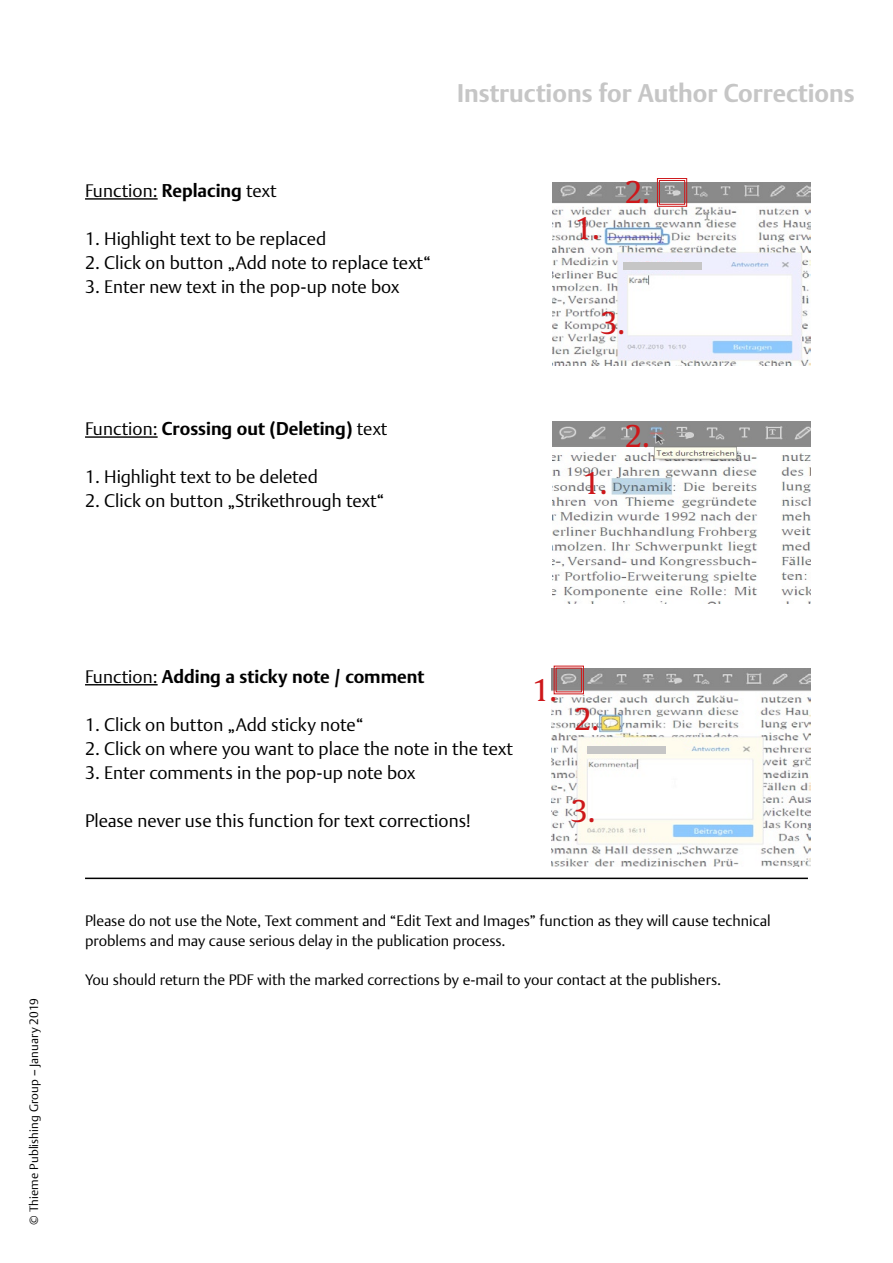
<style>
.page{position:relative;width:893px;height:1263px;background:#fff}
.page>*{position:absolute;margin:0;border:0;box-sizing:border-box;transform-origin:0 0}
.t1{font:30px "Thieme Gulliver 2011";color:#cd171a}
.t2{font:700 24.9px "Thieme Argo 2011";color:#c6c6c6}
.t3{font:300 18px "Thieme Argo 2011";color:#000}
.t4{font:700 18px "Thieme Argo 2011";color:#000}
.t5{font:300 15px/19.5px "Thieme Argo 2011";color:#000}
.t6{font:300 12px "Thieme Argo 2011";letter-spacing:.01em;color:#000}
.s1{font-weight:700}
.s2{font-weight:300}
</style>
<div class="page">
<img style="left:553px;top:183px;width:258px;height:183px">
<svg style="left:656px;top:178px;width:32px;height:29px"></svg>
<div style="left:659px;top:180px;width:26px;height:25px;border:1px solid #cd171a"></div>
<div style="left:623px;top:262px;width:78px;height:8px;background:#c6c6c6"></div>
<hr style="left:85px;top:198px;width:73px;height:2px;background:#000">
<img style="left:553px;top:421px;width:258px;height:183px">
<hr style="left:85px;top:436px;width:73px;height:2px;background:#000">
<img style="left:551px;top:669px;width:260px;height:197px">
<svg style="left:553px;top:665px;width:31px;height:30px"></svg>
<div style="left:556px;top:668px;width:26px;height:24px;border:1px solid #cd171a"></div>
<div style="left:587px;top:746px;width:79px;height:8px;background:#c6c6c6"></div>
<hr style="left:85px;top:877px;width:723px;height:2px;background:#000">
<hr style="left:85px;top:684px;width:73px;height:1px;background:#000">
<h2 class="t2" style="left:457px;top:77px;width:399px">Instructions for Author Corrections</h2>
<p class="t3" style="left:85px;top:179px;width:193px">Function: <span class="s1">Replacing</span> text</p>
<p class="t3" style="left:85px;top:227px;width:243px">1. Highlight text to be replaced</p>
<p class="t3" style="left:85px;top:251px;width:348px">2. Click on button „Add note to replace text“</p>
<p class="t3" style="left:85px;top:275px;width:316px">3. Enter new text in the pop-up note box</p>
<h1 class="t1" style="left:575px;top:205px;width:26px">1.</h1>
<h1 class="t1" style="left:625px;top:169px;width:26px">2.</h1>
<h1 class="t1" style="left:600px;top:300px;width:26px">3.</h1>
<p class="t4" style="left:85px;top:417px;width:304px"><span class="s2">Function:</span> Crossing out (Deleting) <span class="s2">text</span></p>
<p class="t3" style="left:85px;top:465px;width:235px">1. Highlight text to be deleted</p>
<p class="t3" style="left:85px;top:489px;width:301px">2. Click on button „Strikethrough text“</p>
<h1 class="t1" style="left:583px;top:461px;width:26px">1.</h1>
<h1 class="t1" style="left:625px;top:413px;width:26px">2.</h1>
<p class="t6" style="left:26px;top:1225px;width:228px;rotate:-90deg">© Thieme Publishing Group – January 2019</p>
<p class="t4" style="left:85px;top:664px;width:341px"><span class="s2">Function:</span> Adding a sticky note / comment</p>
<p class="t3" style="left:85px;top:712px;width:280px">1. Click on button „Add sticky note“</p>
<p class="t3" style="left:85px;top:736px;width:429px">2. Click on where you want to place the note in the text</p>
<p class="t3" style="left:85px;top:760px;width:332px">3. Enter comments in the pop-up note box</p>
<p class="t3" style="left:85px;top:808px;width:387px">Please never use this function for text corrections!</p>
<h1 class="t1" style="left:532px;top:667px;width:26px">1.</h1>
<h1 class="t1" style="left:575px;top:696px;width:26px">2.</h1>
<h1 class="t1" style="left:571px;top:789px;width:26px">3.</h1>
<p class="t5" style="left:85px;top:911px;width:687px">Please do not use the Note, Text comment and “Edit Text and Images” function as they will cause technical problems and may cause serious delay in the publication process.</p>
<p class="t5" style="left:85px;top:969px;width:638px">You should return the PDF with the marked corrections by e-mail to your contact at the publishers.</p>
</div>
